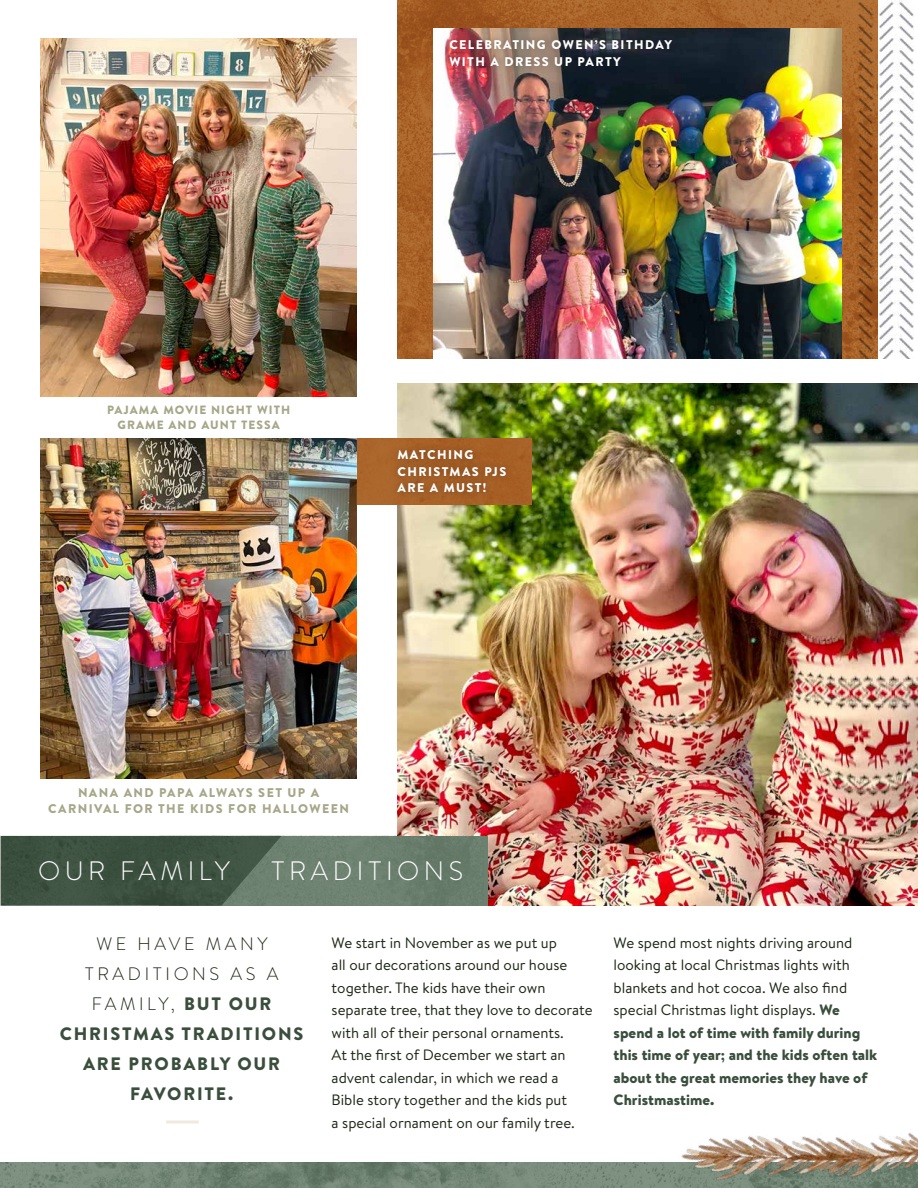
<style>
.page{position:relative;width:918px;height:1188px;background:#fff}
.page>*{position:absolute;margin:0;border:0;box-sizing:border-box;transform-origin:0 0}
.t1{font:300 26.7px "Brandon Text";letter-spacing:.17em;color:#fff}
.t2{font:900 18px/30px "Brandon Text";letter-spacing:.1em;color:#3a4e3d;text-align:center}
.t3{font:15px/22.5px "Brandon Text";color:#1a2514}
.t4{font:900 12.6px/16.5px "Brandon Text";letter-spacing:.11em;color:#fff}
.t5{font:900 12.6px/16.5px "Brandon Text";letter-spacing:.11em;color:#a6a788;text-align:center}
.t6{font:900 12px/15px "Brandon Text";letter-spacing:.09em;color:#a6a788;text-align:center}
.s1{font-weight:300;color:#1a2514}
.s2{font-weight:900;color:#3a4e3d}
</style>
<div class="page">
<img style="left:397px;top:383px;width:521px;height:523px">
<img style="left:397px;top:0;width:461px;height:359px">
<img style="left:434px;top:28px;width:407px;height:331px">
<div style="left:281px;top:836px;width:202px;height:70px;background:#6c806f"></div>
<img style="left:1px;top:836px;width:280px;height:70px">
<img style="left:0;top:1163px;width:666px;height:25px">
<img style="left:858px;top:0;width:56px;height:359px">
<img style="left:40px;top:38px;width:317px;height:359px">
<img style="left:40px;top:438px;width:317px;height:341px">
<img style="left:666px;top:1133px;width:252px;height:55px">
<div style="left:357px;top:438px;width:175px;height:67px;background:#aa642a"></div>
<div style="left:390px;top:442px;width:123px;height:59px;background:#9f5c25"></div>
<div style="left:442px;top:32px;width:237px;height:42px;background:#231f20;opacity:.4"></div>
<hr style="left:166px;top:1120px;width:33px;height:4px;background:#f5f1ea">
<p class="t4" style="left:449px;top:37px;width:224px">CELEBRATING OWEN’S BITHDAY<br>WITH A DRESS UP PARTY</p>
<p class="t6" style="left:107px;top:402px;width:185px">PAJAMA MOVIE NIGHT WITH<br>GRAME AND AUNT TESSA</p>
<p class="t4" style="left:398px;top:447px;width:110px">MATCHING<br>CHRISTMAS PJS<br>ARE A MUST!</p>
<p class="t5" style="left:48px;top:784px;width:302px">NANA AND PAPA ALWAYS SET UP A<br>CARNIVAL FOR THE KIDS FOR HALLOWEEN</p>
<h1 class="t1" style="left:38px;top:853px;width:193px">OUR FAMILY</h1>
<h1 class="t1" style="left:271px;top:853px;width:193px">TRADITIONS</h1>
<p class="t2" style="left:60px;top:928px;width:245px"><span class="s1">WE HAVE MANY<br>TRADITIONS AS A<br>FAMILY,</span> BUT OUR<br>CHRISTMAS TRADITIONS<br>ARE PROBABLY OUR<br>FAVORITE.</p>
<p class="t3" style="left:332px;top:931px;width:263px">We start in November as we put up<br>all our decorations around our house together. The kids have their own separate tree, that they love to decorate with all of their personal ornaments.<br>At the first of December we start an advent calendar, in which we read a Bible story together and the kids put<br>a special ornament on our family tree.</p>
<p class="t3" style="left:614px;top:931px;width:265px">We spend most nights driving around looking at local Christmas lights with blankets and hot cocoa. We also find special Christmas light displays. <span class="s2">We spend a lot of time with family during this time of year; and the kids often talk about the great memories they have of Christmastime.</span></p>
</div>
